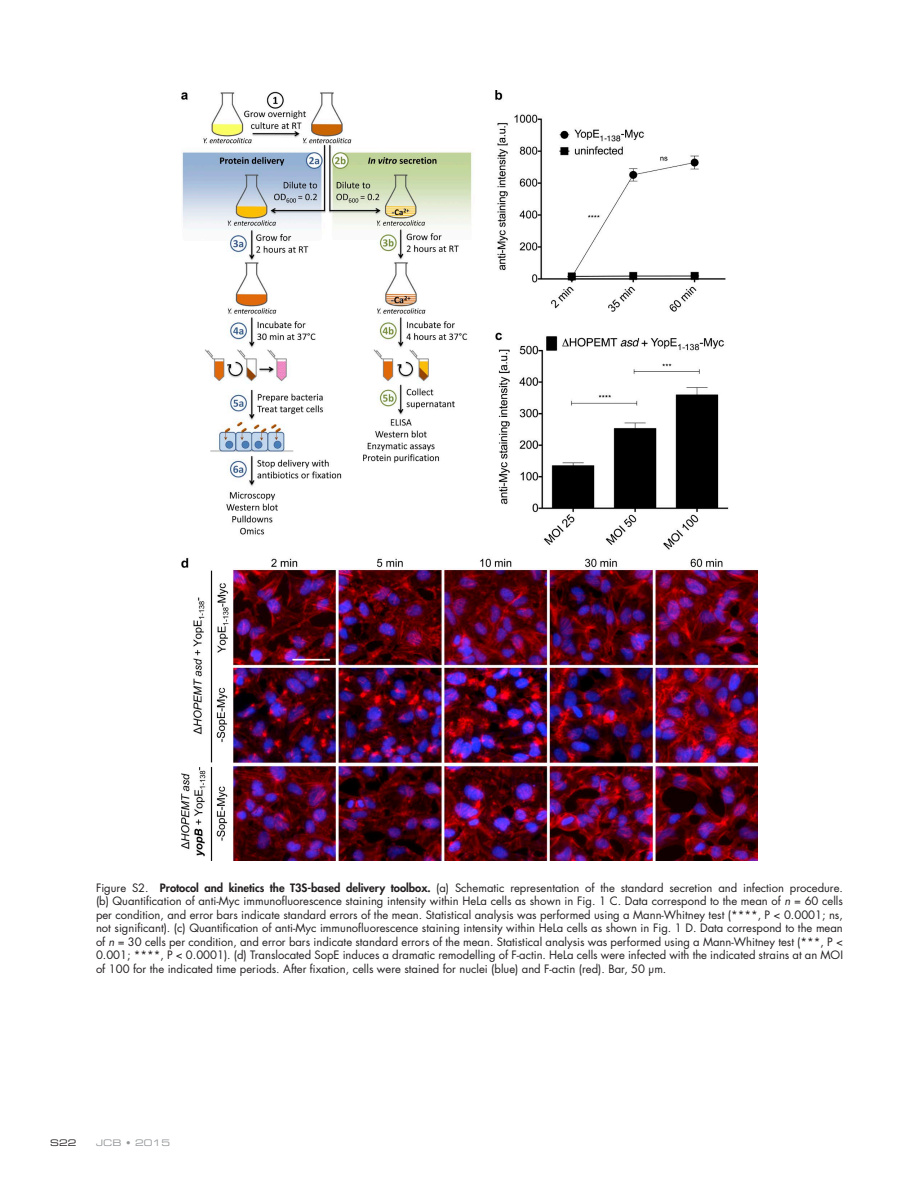
<style>
.page{position:relative;width:918px;height:1188px;background:#fff}
.page>*{position:absolute;margin:0;border:0;box-sizing:border-box;transform-origin:0 0}
.t1{font:11.25px/13.5px "Futura Std";color:#231f20;text-align:justify}
.t2{font:9px "Eurostile LT Std Ex 2";letter-spacing:.01em;color:#949698}
.t3{font:9px "Eurostile LT Std Ex 2";color:#231f20}
.s1{font-weight:800}
.s2{font-style:italic}
</style>
<div class="page">
<img style="left:182px;top:90px;width:576px;height:770px">
<p class="t1" style="left:96px;top:881px;width:749px">Figure S2. <span class="s1">Protocol and kinetics the T3S-based delivery toolbox.</span> (a) Schematic representation of the standard secretion and infection procedure. (b) Quantification of anti-Myc immunofluorescence staining intensity within HeLa cells as shown in Fig. 1 C. Data correspond to the mean of <span class="s2">n</span> = 60 cells per condition, and error bars indicate standard errors of the mean. Statistical analysis was performed using a Mann-Whitney test (****, P &lt; 0.0001; ns, not significant). (c) Quantification of anti-Myc immunofluorescence staining intensity within HeLa cells as shown in Fig. 1 D. Data correspond to the mean of <span class="s2">n</span> = 30 cells per condition, and error bars indicate standard errors of the mean. Statistical analysis was performed using a Mann-Whitney test (***, P &lt; 0.001; ****, P &lt; 0.0001). (d) Translocated SopE induces a dramatic remodelling of F-actin. HeLa cells were infected with the indicated strains at an MOI of 100 for the indicated time periods. After fixation, cells were stained for nuclei (blue) and F-actin (red). Bar, 50 µm.</p>
<p class="t3" style="left:50px;top:1136px;width:28px">S22</p>
<p class="t2" style="left:96px;top:1136px;width:76px">JCB • 2015</p>
</div>
